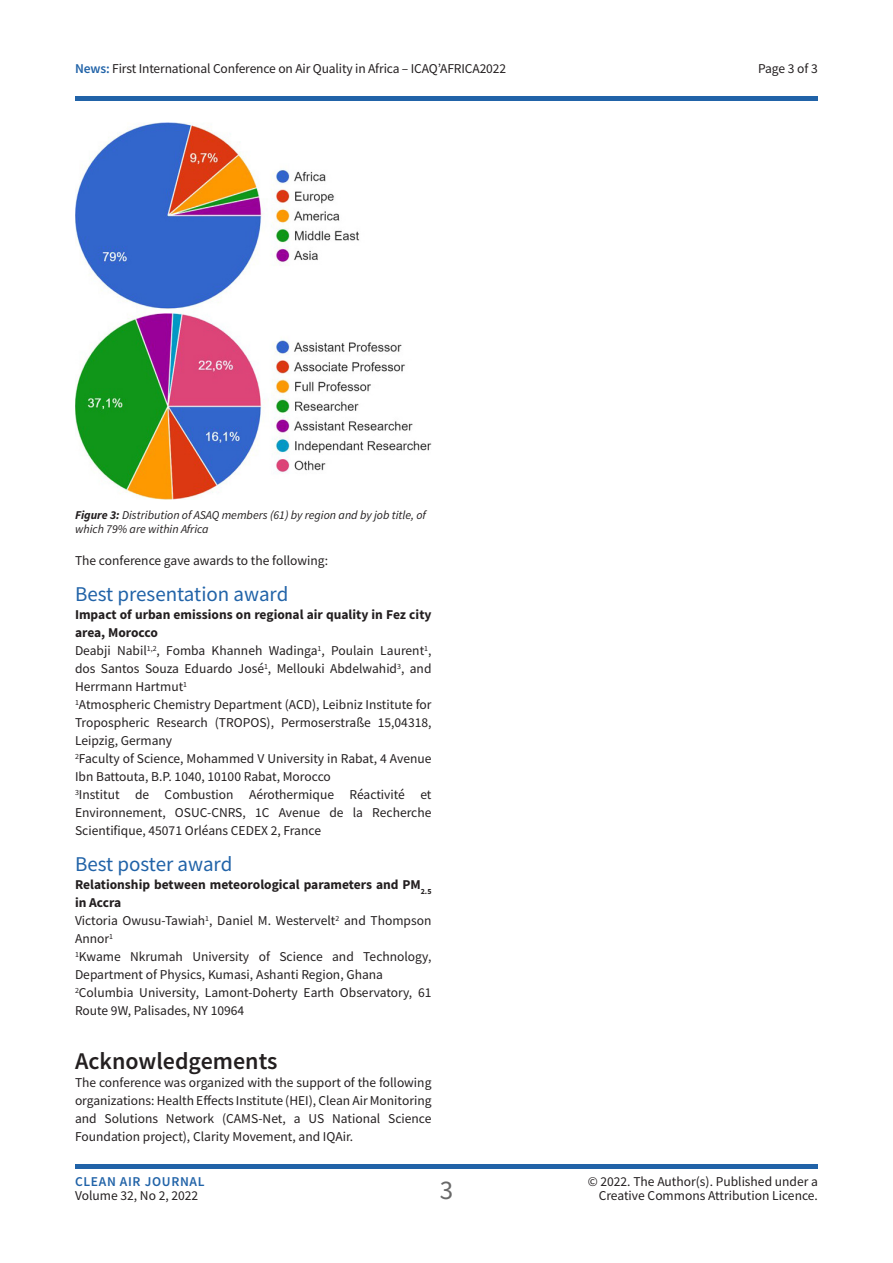
<style>
.page{position:relative;width:893px;height:1263px;background:#fff}
.page>*{position:absolute;margin:0;border:0;box-sizing:border-box;transform-origin:0 0}
.t1{font:27px "Source Sans Pro";color:#686868}
.t2{font:600 24px "Source Sans Pro";color:#231f20}
.t3{font:21px "Source Sans Pro";color:#2163a8}
.t4{font:13.5px/18px "Source Sans Pro";color:#231f20;text-align:justify}
.t5{font:700 13.5px/18px "Source Sans Pro";color:#231f20}
.t6{font:600 13.5px "Source Sans Pro";letter-spacing:.05em;color:#2163a8}
.t7{font:italic 12px/13.5px "Source Sans Pro";color:#231f20}
.s1{font-weight:600;color:#2163a8}
.s2{font-weight:700}
</style>
<div class="page">
<div style="left:75px;top:1164px;width:743px;height:5px;background:#2163a8"></div>
<hr style="left:75px;top:96px;width:743px;height:4px;background:#2163a8">
<img style="left:75px;top:123px;width:356px;height:377px">
<p class="t4" style="left:75px;top:60px;width:433px"><span class="s1">News:</span> First International Conference on Air Quality in Africa – ICAQ’AFRICA2022</p>
<p class="t4" style="left:758px;top:60px;width:61px">Page 3 of 3</p>
<p class="t7" style="left:75px;top:508px;width:352px"><span class="s2">Figure 3:</span> Distribution of ASAQ members (61) by region and by job title, of which 79% are within Africa</p>
<p class="t4" style="left:75px;top:552px;width:255px">The conference gave awards to the following:</p>
<p class="t3" style="left:75px;top:581px;width:215px">Best presentation award</p>
<p class="t5" style="left:75px;top:605px;width:358px">Impact of urban emissions on regional air quality in Fez city area, Morocco</p>
<p class="t4" style="left:75px;top:642px;width:358px">Deabji Nabil<sup>1,2</sup>, Fomba Khanneh Wadinga<sup>1</sup>, Poulain Laurent<sup>1</sup>, dos Santos Souza Eduardo José<sup>1</sup>, Mellouki Abdelwahid<sup>3</sup>, and Herrmann Hartmut<sup>1</sup></p>
<p class="t4" style="left:75px;top:696px;width:358px"><sup>1</sup>Atmospheric Chemistry Department (ACD), Leibniz Institute for Tropospheric Research (TROPOS), Permoserstraße 15,04318, Leipzig, Germany</p>
<p class="t4" style="left:75px;top:750px;width:358px"><sup>2</sup>Faculty of Science, Mohammed V University in Rabat, 4 Avenue<br>Ibn Battouta, B.P. 1040, 10100 Rabat, Morocco</p>
<p class="t4" style="left:75px;top:786px;width:358px"><sup>3</sup>Institut de Combustion Aérothermique Réactivité et Environnement, OSUC-CNRS, 1C Avenue de la Recherche Scientifique, 45071 Orléans CEDEX 2, France</p>
<p class="t3" style="left:75px;top:851px;width:159px">Best poster award</p>
<p class="t5" style="left:75px;top:875px;width:358px">Relationship between meteorological parameters and PM<sub>2.5 </sub>in Accra</p>
<p class="t4" style="left:75px;top:912px;width:358px">Victoria Owusu-Tawiah<sup>1</sup>, Daniel M. Westervelt<sup>2</sup> and Thompson<br>Annor<sup>1</sup></p>
<p class="t4" style="left:75px;top:948px;width:358px"><sup>1</sup>Kwame Nkrumah University of Science and Technology,<br>Department of Physics, Kumasi, Ashanti Region, Ghana</p>
<p class="t4" style="left:75px;top:984px;width:358px"><sup>2</sup>Columbia University, Lamont-Doherty Earth Observatory, 61<br>Route 9W, Palisades, NY 10964</p>
<p class="t2" style="left:75px;top:1045px;width:204px">Acknowledgements</p>
<p class="t4" style="left:75px;top:1074px;width:358px">The conference was organized with the support of the following organizations: Health Effects Institute (HEI), Clean Air Monitoring and Solutions Network (CAMS-Net, a US National Science Foundation project), Clarity Movement, and IQAir.</p>
<p class="t6" style="left:75px;top:1173px;width:131px">CLEAN AIR JOURNAL</p>
<p class="t4" style="left:75px;top:1186px;width:125px">Volume 32, No 2, 2022</p>
<p class="t4" style="left:588px;top:1172px;width:232px">© 2022. The Author(s). Published under a</p>
<h1 class="t1" style="left:440px;top:1173px;width:15px">3</h1>
<p class="t4" style="left:599px;top:1186px;width:221px">Creative Commons Attribution Licence.</p>
</div>
